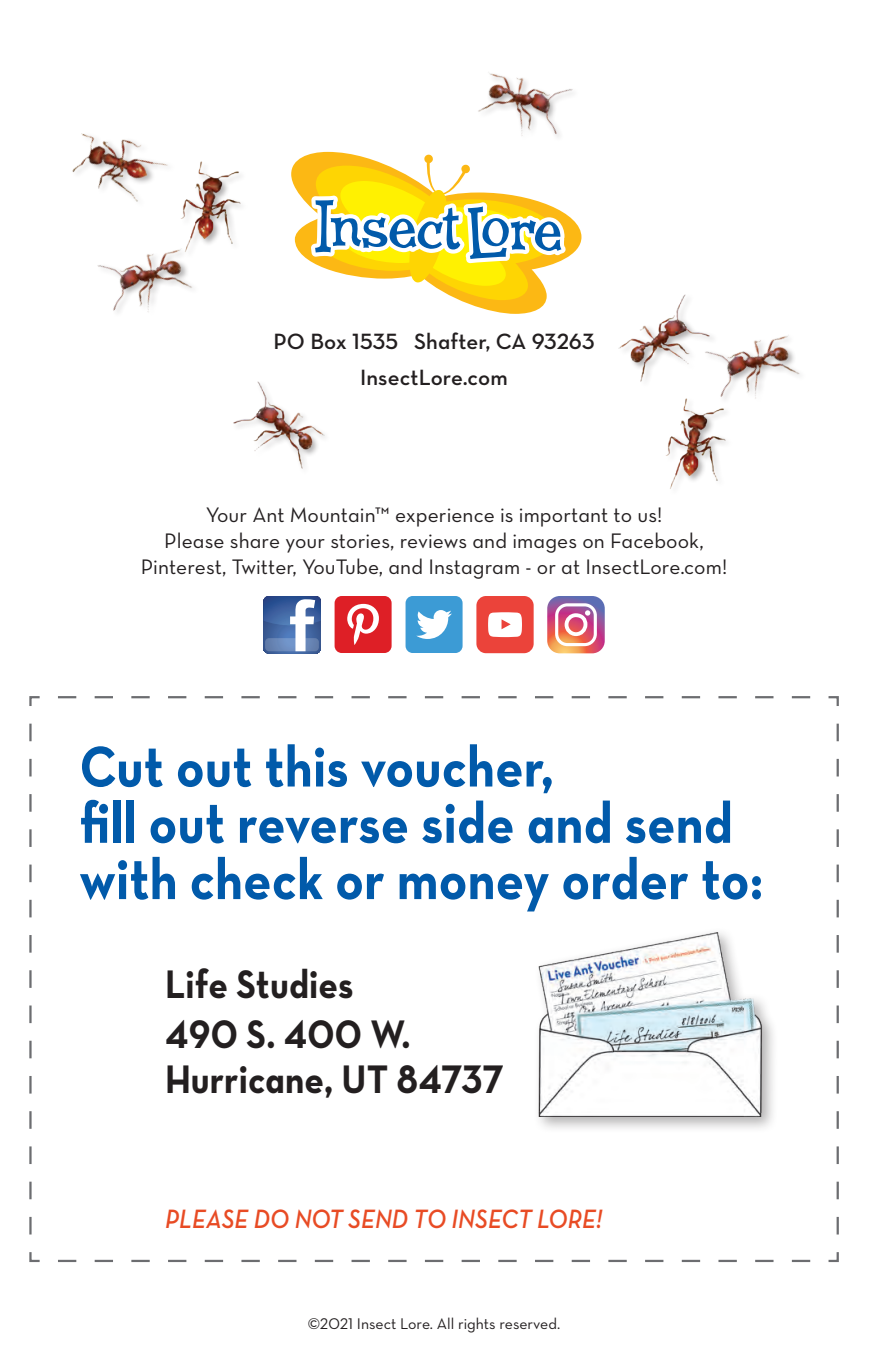
<style>
.page{position:relative;width:869px;height:1357px;background:#fff}
.page>*{position:absolute;margin:0;border:0;box-sizing:border-box;transform-origin:0 0}
.t1{font:58.5px/56.2px "Neutra Text Bold Alt";letter-spacing:.005em;color:#015aaa;scale:.9 1}
.t2{font:40.5px/49.5px "Neutra Text Bold Alt";letter-spacing:.005em;color:#231f20;scale:.9 1}
.t3{font:27px "Neutra Text Demi Italic Alt";letter-spacing:.005em;color:#e84b24;scale:.9 1}
.t4{font:22.5px "Neutra Text Demi Alt";letter-spacing:.005em;color:#231f20}
.t5{font:21.38px/25.9px "Neutra Text Book Alt";letter-spacing:.005em;color:#231f20;text-align:center}
.t6{font:15.75px "Neutra Text Book Alt";color:#231f20}
</style>
<div class="page">
<svg style="left:29px;top:696px;width:810px;height:567px"></svg>
<img style="left:618px;top:294px;width:68px;height:88px">
<img style="left:666px;top:398px;width:60px;height:91px">
<img style="left:686px;top:299px;width:114px;height:129px">
<img style="left:233px;top:381px;width:91px;height:88px">
<img style="left:183px;top:161px;width:58px;height:83px">
<img style="left:72px;top:133px;width:96px;height:69px">
<img style="left:97px;top:212px;width:112px;height:101px">
<div style="left:532px;top:927px;width:246px;height:207px;background:#231f20;opacity:.35"></div>
<img style="left:536px;top:932px;width:227px;height:185px">
<img style="left:478px;top:72px;width:95px;height:65px">
<svg style="left:291px;top:152px;width:290px;height:162px"></svg>
<div style="left:334px;top:596px;width:57px;height:57px;background:#de1f26;border-radius:7px"></div>
<svg style="left:347px;top:604px;width:32px;height:41px"></svg>
<div style="left:405px;top:596px;width:57px;height:57px;background:#3c9bd5;border-radius:7px"></div>
<svg style="left:416px;top:610px;width:36px;height:29px"></svg>
<svg style="left:547px;top:596px;width:57px;height:57px"></svg>
<svg style="left:263px;top:596px;width:58px;height:57px"></svg>
<svg style="left:265px;top:638px;width:54px;height:13px"></svg>
<div style="left:476px;top:596px;width:57px;height:57px;background:#eb433a;border-radius:10px"></div>
<svg style="left:488px;top:612px;width:34px;height:25px"></svg>
<p class="t4" style="left:273px;top:328px;width:323px">PO Box 1535 Shafter, CA 93263</p>
<p class="t4" style="left:360px;top:364px;width:149px">InsectLore.com</p>
<p class="t5" style="left:141px;top:502px;width:587px">Your Ant Mountain™ experience is important to us!<br>Please share your stories, reviews and images on Facebook,<br>Pinterest, Twitter, YouTube, and Instagram - or at InsectLore.com!</p>
<p class="t1" style="left:79px;top:737px;width:761px">Cut out this voucher,<br>fill out reverse side and send with check or money order to:</p>
<p class="t2" style="left:165px;top:958px;width:274px">Life Studies<br>490 S. 400 W.</p>
<p class="t2" style="left:165px;top:1053px;width:377px">Hurricane, UT 84737</p>
<p class="t3" style="left:165px;top:1202px;width:487px">PLEASE DO NOT SEND TO INSECT LORE!</p>
<p class="t6" style="left:308px;top:1314px;width:254px">©2021 Insect Lore. All rights reserved.</p>
</div>
